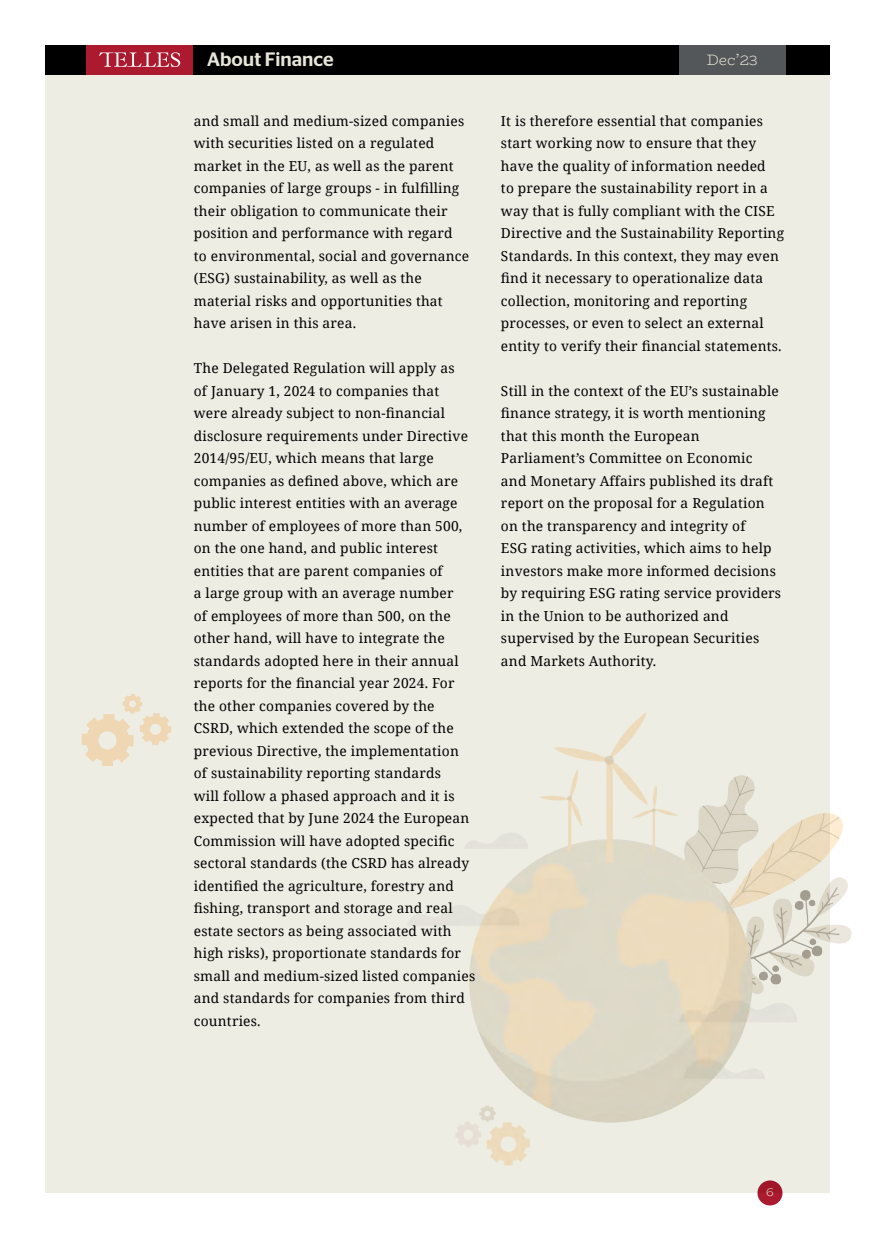
<style>
.page{position:relative;width:875px;height:1238px;background:#fff}
.page>*{position:absolute;margin:0;border:0;box-sizing:border-box;transform-origin:0 0}
.t1{font:500 19.38px "Stag Sans";color:#e8e6d9}
.t2{font:300 15px "Bio Rhyme";color:#e8e6d9}
.t3{font:13.75px/22.5px "Noto Serif";letter-spacing:.015em;color:#000}
.t4{font:300 12.5px "Bio Rhyme";color:#e8e6d9}
</style>
<div class="page">
<div style="left:758px;top:1180px;width:25px;height:25px;background:#ab1a2e;border-radius:50%"></div>
<div style="left:45px;top:74px;width:785px;height:1118px;background:#eeede4"></div>
<img style="left:408px;top:712px;width:443px;height:453px">
<div style="left:45px;top:45px;width:785px;height:29px;background:#000"></div>
<div style="left:86px;top:45px;width:107px;height:29px;background:#ab1a2e"></div>
<div style="left:679px;top:45px;width:107px;height:29px;background:#545759"></div>
<svg style="left:99px;top:52px;width:81px;height:15px"></svg>
<svg style="left:82px;top:694px;width:89px;height:72px"></svg>
<h1 class="t1" style="left:207px;top:48px;width:128px">About Finance</h1>
<p class="t2" style="left:707px;top:48px;width:52px">Dec’23</p>
<p class="t3" style="left:194px;top:109px;width:277px">and small and medium-sized companies with securities listed on a regulated market in the EU, as well as the parent companies of large groups - in fulfilling their obligation to communicate their position and performance with regard<br>to environmental, social and governance (ESG) sustainability, as well as the material risks and opportunities that have arisen in this area.</p>
<p class="t3" style="left:194px;top:356px;width:283px">The Delegated Regulation will apply as<br>of January 1, 2024 to companies that were already subject to non-financial disclosure requirements under Directive 2014/95/EU, which means that large companies as defined above, which are public interest entities with an average number of employees of more than 500, on the one hand, and public interest entities that are parent companies of<br>a large group with an average number<br>of employees of more than 500, on the other hand, will have to integrate the standards adopted here in their annual reports for the financial year 2024. For the other companies covered by the CSRD, which extended the scope of the previous Directive, the implementation of sustainability reporting standards<br>will follow a phased approach and it is expected that by June 2024 the European Commission will have adopted specific sectoral standards (the CSRD has already identified the agriculture, forestry and fishing, transport and storage and real estate sectors as being associated with high risks), proportionate standards for small and medium-sized listed companies and standards for companies from third countries.</p>
<p class="t3" style="left:501px;top:109px;width:285px">It is therefore essential that companies start working now to ensure that they have the quality of information needed<br>to prepare the sustainability report in a way that is fully compliant with the CISE Directive and the Sustainability Reporting Standards. In this context, they may even find it necessary to operationalize data collection, monitoring and reporting processes, or even to select an external entity to verify their financial statements.</p>
<p class="t3" style="left:501px;top:379px;width:282px">Still in the context of the EU’s sustainable finance strategy, it is worth mentioning that this month the European Parliament’s Committee on Economic and Monetary Affairs published its draft report on the proposal for a Regulation on the transparency and integrity of<br>ESG rating activities, which aims to help investors make more informed decisions by requiring ESG rating service providers in the Union to be authorized and supervised by the European Securities and Markets Authority.</p>
<p class="t4" style="left:766px;top:1182px;width:9px">6</p>
</div>
